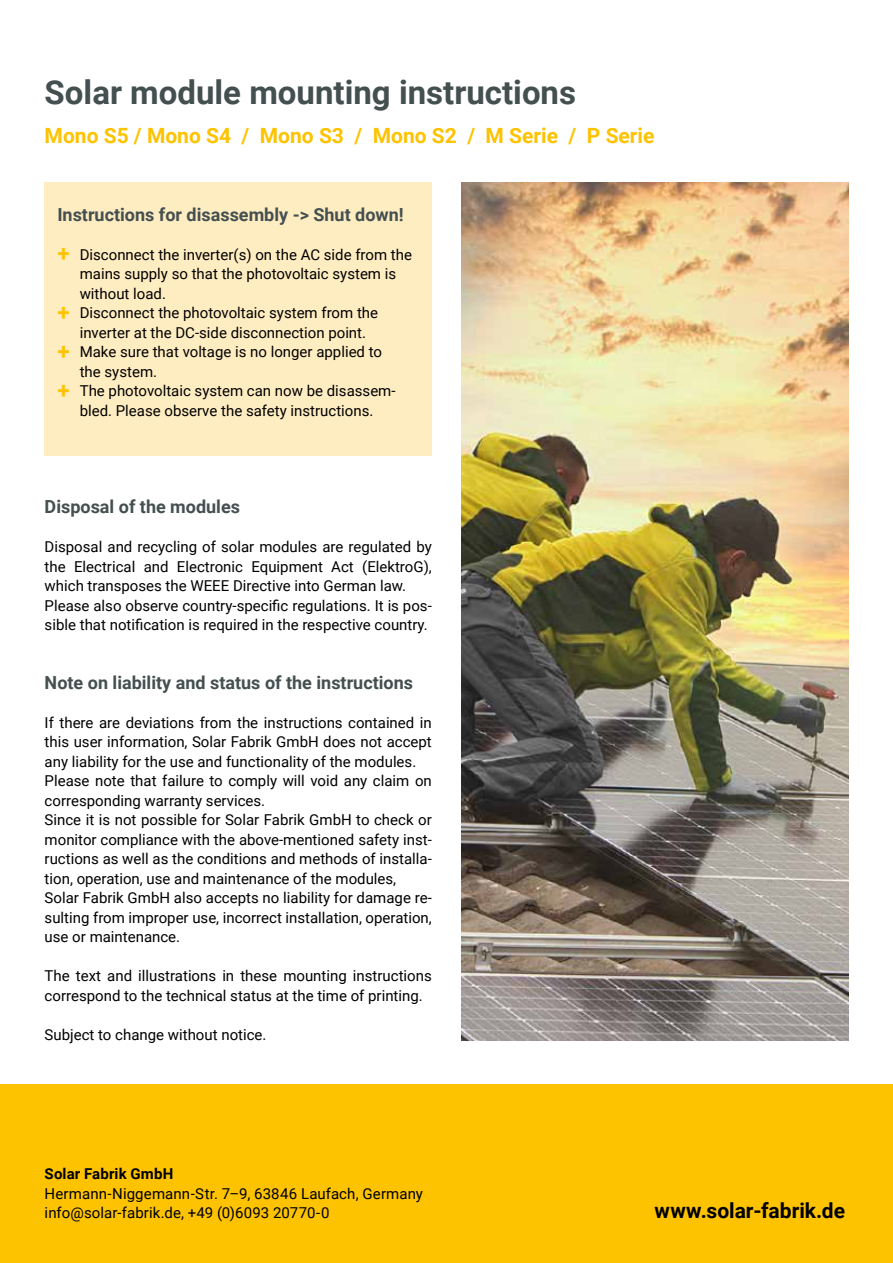
<style>
.page{position:relative;width:893px;height:1263px;background:#fff}
.page>*{position:absolute;margin:0;border:0;box-sizing:border-box;transform-origin:0 0}
.t1{font:700 33px "Roboto";color:#444f50}
.t2{font:700 21px "Roboto";color:#fdc300}
.t3{font:700 21px "Roboto";color:#000}
.t4{font:700 18px "Roboto";color:#444f50}
.t5{font:15px/19.5px "Roboto";color:#000}
.t6{font:700 15px "Roboto";letter-spacing:.01em;color:#000}
.s1{font-weight:700;font-size:22.5px;color:#fdc300}
</style>
<div class="page">
<div style="left:45px;top:183px;width:387px;height:273px;background:#ffedc2"></div>
<img style="left:461px;top:183px;width:387px;height:857px">
<div style="left:0;top:1084px;width:893px;height:179px;background:#fdc300"></div>
<h1 class="t1" style="left:45px;top:69px;width:533px">Solar module mounting instructions</h1>
<h2 class="t2" style="left:45px;top:121px;width:611px">Mono S5 / Mono S4 / Mono S3 / Mono S2 / M Serie / P Serie</h2>
<p class="t4" style="left:57px;top:202px;width:348px">Instructions for disassembly -&gt; Shut down!</p>
<p class="t5" style="left:57px;top:244px;width:356px"><span class="s1">+</span> Disconnect the inverter(s) on the AC side from the</p>
<p class="t5" style="left:80px;top:264px;width:318px">mains supply so that the photovoltaic system is</p>
<p class="t5" style="left:80px;top:283px;width:88px">without load.</p>
<p class="t5" style="left:57px;top:303px;width:322px"><span class="s1">+</span> Disconnect the photovoltaic system from the</p>
<p class="t5" style="left:80px;top:322px;width:288px">inverter at the DC-side disconnection point.</p>
<p class="t5" style="left:57px;top:342px;width:326px"><span class="s1">+</span> Make sure that voltage is no longer applied to</p>
<p class="t5" style="left:80px;top:361px;width:79px">the system.</p>
<p class="t5" style="left:57px;top:381px;width:340px"><span class="s1">+</span> The photovoltaic system can now be disassem-</p>
<p class="t5" style="left:80px;top:400px;width:295px">bled. Please observe the safety instructions.</p>
<p class="t4" style="left:45px;top:494px;width:197px">Disposal of the modules</p>
<p class="t5" style="left:45px;top:537px;width:389px">Disposal and recycling of solar modules are regulated by the Electrical and Electronic Equipment Act (ElektroG), which transposes the WEEE Directive into German law.<br>Please also observe country-specific regulations. It is pos&shy;sible that notification is required in the respective country.</p>
<p class="t4" style="left:45px;top:670px;width:370px">Note on liability and status of the instructions</p>
<p class="t5" style="left:45px;top:712px;width:389px">If there are deviations from the instructions contained in this user information, Solar Fabrik GmbH does not accept any liability for the use and functionality of the modules.<br>Please note that failure to comply will void any claim on corresponding warranty services.<br>Since it is not possible for Solar Fabrik GmbH to check or monitor compliance with the above-mentioned safety inst&shy;ructions as well as the conditions and methods of installa&shy;tion, operation, use and maintenance of the modules, Solar Fabrik GmbH also accepts no liability for damage re&shy;sulting from improper use, incorrect installation, operation, use or maintenance.</p>
<p class="t5" style="left:45px;top:966px;width:389px">The text and illustrations in these mounting instructions correspond to the technical status at the time of printing.</p>
<p class="t5" style="left:45px;top:1024px;width:223px">Subject to change without notice.</p>
<p class="t6" style="left:45px;top:1163px;width:130px">Solar Fabrik GmbH</p>
<p class="t5" style="left:45px;top:1183px;width:380px">Hermann-Niggemann-Str. 7–9, 63846 Laufach, Germany info@solar-fabrik.de, +49 (0)6093 20770-0</p>
<h2 class="t3" style="left:655px;top:1196px;width:192px">www.solar-fabrik.de</h2>
</div>
